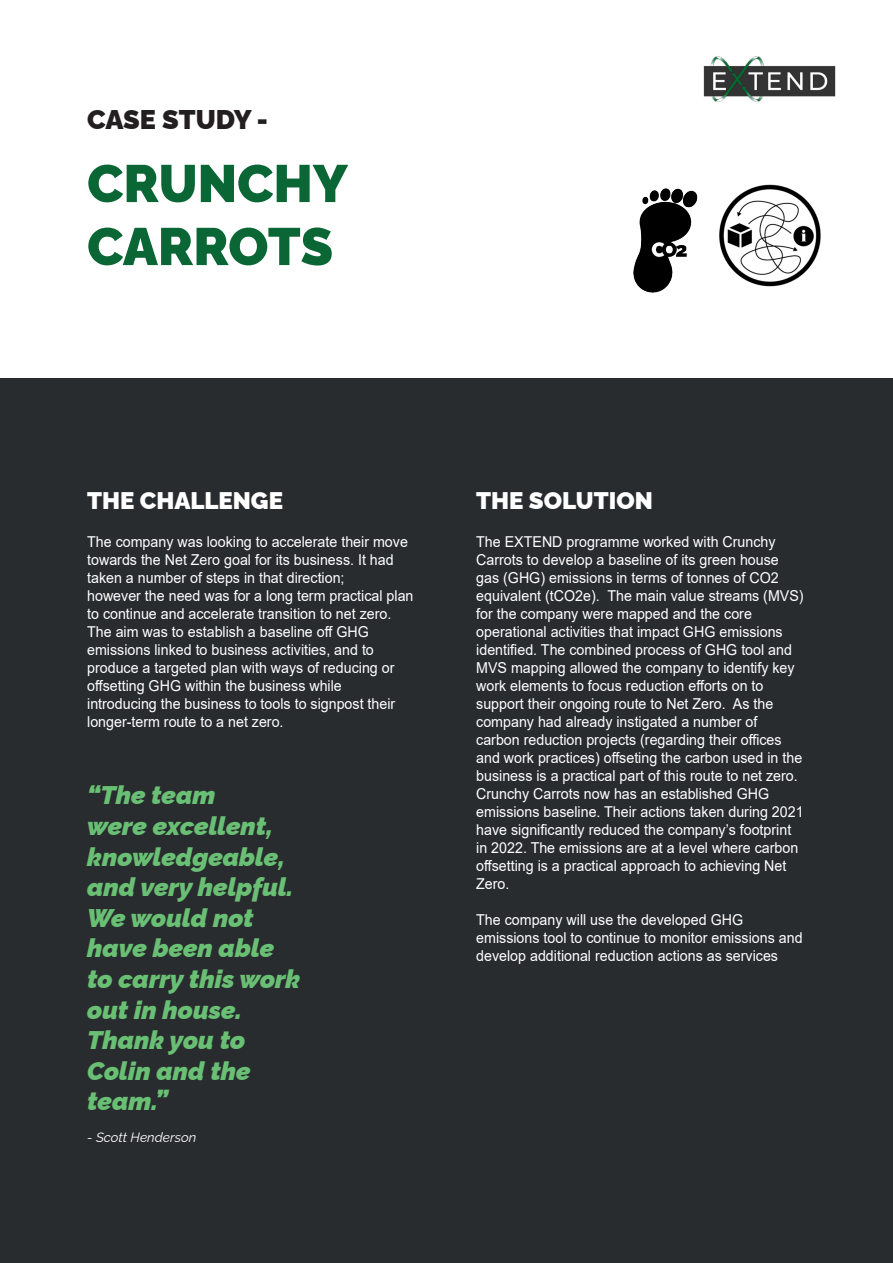
<style>
.page{position:relative;width:893px;height:1263px;background:#fff}
.page>*{position:absolute;margin:0;border:0;box-sizing:border-box;transform-origin:0 0}
.t1{font:900 52.5px "Raleway";color:#0a6735}
.t2{font:900 27px "Raleway";color:#231f20}
.t3{font:italic 100 25.5px "Raleway";color:#69c074}
.t4{font:900 24px "Raleway";color:#fff}
.t5{font:15px/18px "Arial";color:#fff;scale:.95 1}
.t6{font:italic 100 13.5px "Raleway";color:#fff}
</style>
<div class="page">
<img style="left:703px;top:56px;width:133px;height:46px">
<div style="left:0;top:378px;width:893px;height:885px;background:#292c2f"></div>
<img style="left:719px;top:184px;width:102px;height:103px">
<img style="left:634px;top:188px;width:64px;height:105px">
<p class="t2" style="left:87px;top:97px;width:182px">CASE STUDY -</p>
<p class="t1" style="left:87px;top:142px;width:262px">CRUNCHY</p>
<p class="t1" style="left:87px;top:205px;width:247px">CARROTS</p>
<p class="t4" style="left:87px;top:482px;width:197px">THE CHALLENGE</p>
<p class="t4" style="left:476px;top:482px;width:178px">THE SOLUTION</p>
<p class="t5" style="left:87px;top:533px;width:339px">The company was looking to accelerate their move towards the Net Zero goal for its business. It had taken a number of steps in that direction;</p>
<p class="t5" style="left:87px;top:587px;width:345px">however the need was for a long term practical plan to continue and accelerate transition to net zero.<br>The aim was to establish a baseline off GHG</p>
<p class="t5" style="left:87px;top:641px;width:325px">emissions linked to business activities, and to produce a targeted plan with ways of reducing or offsetting GHG within the business while</p>
<p class="t5" style="left:87px;top:695px;width:326px">introducing the business to tools to signpost their longer-term route to a net zero.</p>
<p class="t5" style="left:476px;top:533px;width:346px">The EXTEND programme worked with Crunchy Carrots to develop a baseline of its green house gas (GHG) emissions in terms of tonnes of CO2 equivalent (tCO2e). The main value streams (MVS) for the company were mapped and the core</p>
<p class="t5" style="left:476px;top:623px;width:337px">operational activities that impact GHG emissions identified. The combined process of GHG tool and MVS mapping allowed the company to identify key work elements to focus reduction efforts on to</p>
<p class="t5" style="left:476px;top:695px;width:314px">support their ongoing route to Net Zero. As the company had already instigated a number of</p>
<p class="t5" style="left:476px;top:731px;width:346px">carbon reduction projects (regarding their offices and work practices) offseting the carbon used in the business is a practical part of this route to net zero.<br>Crunchy Carrots now has an established GHG emissions baseline. Their actions taken during 2021 have significantly reduced the company’s footprint in 2022. The emissions are at a level where carbon offsetting is a practical approach to achieving Net Zero.</p>
<p class="t5" style="left:476px;top:911px;width:282px">The company will use the developed GHG</p>
<p class="t5" style="left:476px;top:929px;width:345px">emissions tool to continue to monitor emissions and develop additional reduction actions as services</p>
<p class="t3" style="left:87px;top:775px;width:130px">“The team</p>
<p class="t3" style="left:87px;top:805px;width:187px">were excellent,</p>
<p class="t3" style="left:87px;top:836px;width:199px">knowledgeable,</p>
<p class="t3" style="left:87px;top:867px;width:208px">and very helpful.</p>
<p class="t3" style="left:87px;top:897px;width:168px">We would not</p>
<p class="t3" style="left:87px;top:928px;width:189px">have been able</p>
<p class="t3" style="left:87px;top:958px;width:215px">to carry this work</p>
<p class="t3" style="left:87px;top:989px;width:156px">out in house.</p>
<p class="t3" style="left:87px;top:1020px;width:160px">Thank you to</p>
<p class="t3" style="left:87px;top:1050px;width:165px">Colin and the</p>
<p class="t3" style="left:87px;top:1081px;width:82px">team.”</p>
<p class="t6" style="left:87px;top:1126px;width:111px">- Scott Henderson</p>
</div>
